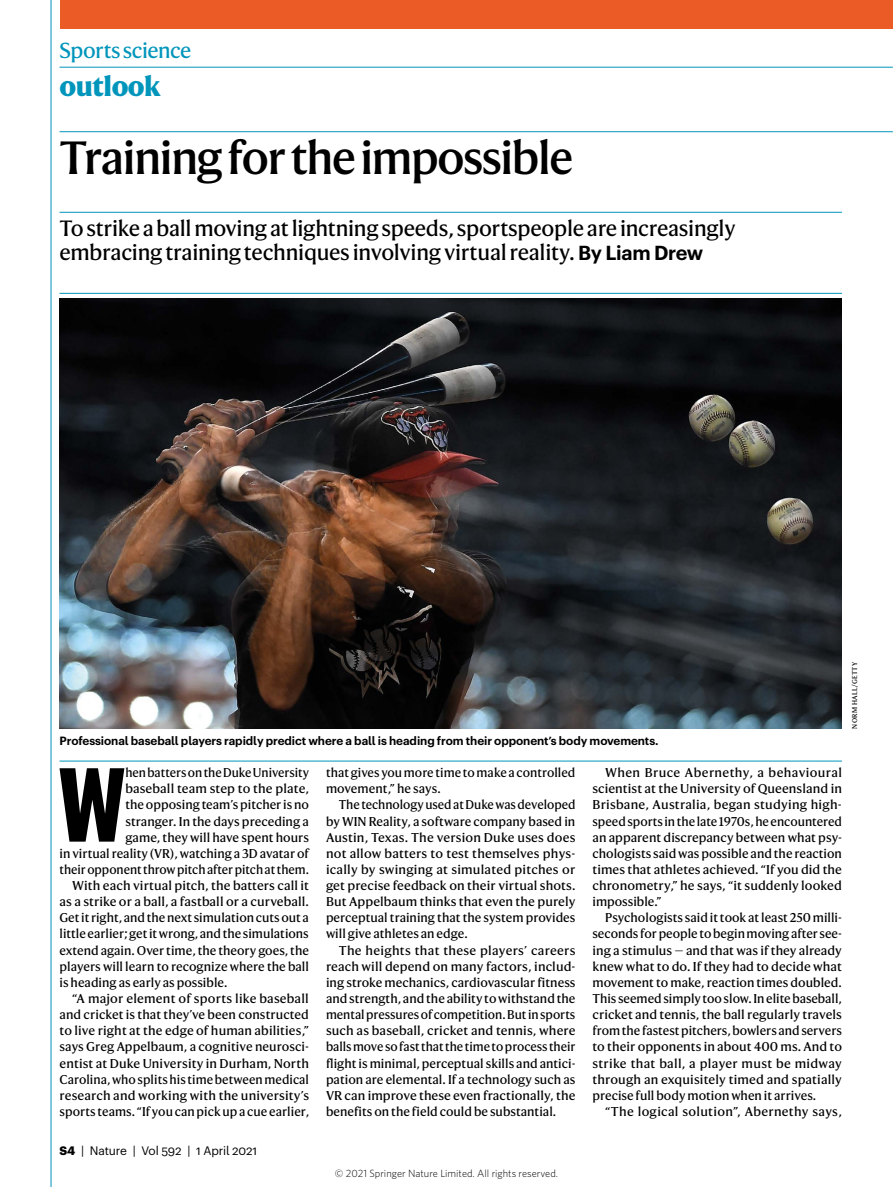
<style>
.page{position:relative;width:893px;height:1187px;background:#fff}
.page>*{position:absolute;margin:0;border:0;box-sizing:border-box;transform-origin:0 0}
.t1{font:700 102.6px "Graphik X Cond";color:#000}
.t2{font:500 45px "Harding";letter-spacing:-.03em;color:#000}
.t3{font:800 27px "Harding";letter-spacing:-.02em;color:#0095bb}
.t4{font:21.3px/24.3px "Harding Text";letter-spacing:-.015em;color:#000}
.t5{font:21px "Harding Text";letter-spacing:-.025em;color:#0095bb}
.t6{font:12.3px/16.2px "Harding Text";color:#000;text-align:justify}
.t7{font:12.3px "Harding Text";letter-spacing:.02em;color:#000}
.t8{font:12px "Graphik Naturel";letter-spacing:-.01em;color:#000}
.t9{font:600 11.7px "Graphik Naturel";letter-spacing:-.005em;color:#000}
.t10{font:300 10.5px "Whitney";color:#000}
.t11{font:6.75px "Harding Text";letter-spacing:.05em;color:#000}
.s1{font-family:"Graphik Naturel";font-weight:600;font-size:19.8px}
.s2{font-weight:700}
</style>
<div class="page">
<hr style="left:60px;top:760px;width:782px;height:1px;background:#0095bb">
<img style="left:60px;top:299px;width:782px;height:429px">
<hr style="left:51px;top:0;width:1px;height:1186px;background:#0095bb">
<hr style="left:60px;top:67px;width:833px;height:1px;background:#0095bb">
<hr style="left:60px;top:131px;width:833px;height:1px;background:#0095bb">
<div style="left:60px;top:0;width:832px;height:29px;background:#eb5b25"></div>
<hr style="left:60px;top:212px;width:782px;height:1px;background:#0095bb">
<hr style="left:60px;top:293px;width:782px;height:1px;background:#0095bb">
<h3 class="t5" style="left:60px;top:37px;width:133px">Sports science</h3>
<h3 class="t3" style="left:60px;top:70px;width:103px">outlook</h3>
<h2 class="t2" style="left:60px;top:130px;width:515px">Training for the impossible</h2>
<h3 class="t4" style="left:60px;top:216px;width:678px">To strike a ball moving at lightning speeds, sportspeople are increasingly embracing training techniques involving virtual reality. <span class="s1">By Liam Drew</span></h3>
<p class="t9" style="left:60px;top:731px;width:600px">Professional baseball players rapidly predict where a ball is heading from their opponent’s body movements.</p>
<h1 class="t1" style="left:58px;top:731px;width:69px">W</h1>
<p class="t6" style="left:125px;top:764px;width:185px">hen batters on the Duke University</p>
<p class="t6" style="left:326px;top:764px;width:251px">that gives you more time to make a controlled movement,” he says.</p>
<p class="t6" style="left:326px;top:797px;width:251px;text-indent:13px">The technology used at Duke was developed by WIN Reality, a software company based in Austin, Texas. The version Duke uses does not allow batters to test themselves phys&shy;ically by swinging at simulated pitches or get precise feedback on their virtual shots.<br>But Appelbaum thinks that even the purely perceptual training that the system provides will give athletes an edge.</p>
<p class="t6" style="left:326px;top:942px;width:251px;text-indent:13px">The heights that these players’ careers reach will depend on many factors, includ&shy;ing stroke mechanics, cardiovascular fitness and strength, and the ability to withstand the mental pressures of competition. But in sports such as baseball, cricket and tennis, where balls move so fast that the time to process their flight is minimal, perceptual skills and antici&shy;pation are elemental. If a technology such as VR can improve these even fractionally, the benefits on the field could be substantial.</p>
<p class="t6" style="left:592px;top:764px;width:251px;text-indent:13px">When Bruce Abernethy, a behavioural scientist at the University of Queensland in Brisbane, Australia, began studying high&shy;speed sports in the late 1970s, he encountered an apparent discrepancy between what psy&shy;chologists said was possible and the reaction times that athletes achieved. “If you did the chronometry,” he says, “it suddenly looked impossible.”</p>
<p class="t6" style="left:592px;top:909px;width:251px;text-indent:13px">Psychologists said it took at least 250 milli&shy;seconds for people to begin moving after see&shy;ing a stimulus — and that was if they already knew what to do. If they had to decide what movement to make, reaction times doubled.<br>This seemed simply too slow. In elite baseball, cricket and tennis, the ball regularly travels from the fastest pitchers, bowlers and servers to their opponents in about 400 ms. And to strike that ball, a player must be midway through an exquisitely timed and spatially precise full body motion when it arrives.</p>
<p class="t7" style="left:605px;top:1103px;width:238px">“The logical solution”, Abernethy says,</p>
<p class="t6" style="left:125px;top:780px;width:185px">baseball team step to the plate,</p>
<p class="t6" style="left:125px;top:797px;width:185px">the opposing team’s pitcher is no</p>
<p class="t6" style="left:125px;top:813px;width:185px">stranger. In the days preceding a</p>
<p class="t6" style="left:125px;top:829px;width:185px">game, they will have spent hours</p>
<p class="t6" style="left:60px;top:845px;width:251px">in virtual reality (VR), watching a 3D avatar of</p>
<p class="t6" style="left:60px;top:861px;width:251px">their opponent throw pitch after pitch at them.</p>
<p class="t6" style="left:72px;top:877px;width:238px">With each virtual pitch, the batters call it</p>
<p class="t6" style="left:60px;top:893px;width:251px">as a strike or a ball, a fastball or a curveball.</p>
<p class="t6" style="left:60px;top:909px;width:251px">Get it right, and the next simulation cuts out a</p>
<p class="t6" style="left:60px;top:926px;width:251px">little earlier; get it wrong, and the simulations</p>
<p class="t6" style="left:60px;top:942px;width:251px">extend again. Over time, the theory goes, the</p>
<p class="t6" style="left:60px;top:958px;width:251px">players will learn to recognize where the ball</p>
<p class="t6" style="left:60px;top:974px;width:169px">is heading as early as possible.</p>
<p class="t6" style="left:72px;top:990px;width:238px">“A major element of sports like baseball</p>
<p class="t6" style="left:60px;top:1006px;width:251px">and cricket is that they’ve been constructed</p>
<p class="t6" style="left:60px;top:1022px;width:251px">to live right at the edge of human abilities,”</p>
<p class="t6" style="left:60px;top:1038px;width:251px">says Greg Appelbaum, a cognitive neurosci-</p>
<p class="t6" style="left:60px;top:1055px;width:251px">entist at Duke University in Durham, North</p>
<p class="t6" style="left:60px;top:1071px;width:251px">Carolina, who splits his time between medical</p>
<p class="t6" style="left:60px;top:1087px;width:251px">research and working with the university’s</p>
<p class="t6" style="left:60px;top:1103px;width:251px">sports teams. “If you can pick up a cue earlier,</p>
<p class="t11" style="left:851px;top:728px;width:68px;rotate:-90deg">NORM HALL/GETTY</p>
<p class="t8" style="left:60px;top:1141px;width:199px"><span class="s2">S4</span> | Nature | Vol 592 | 1 April 2021</p>
<p class="t10" style="left:335px;top:1166px;width:225px">© 2021 Springer Nature Limited. All rights reserved.</p>
</div>
